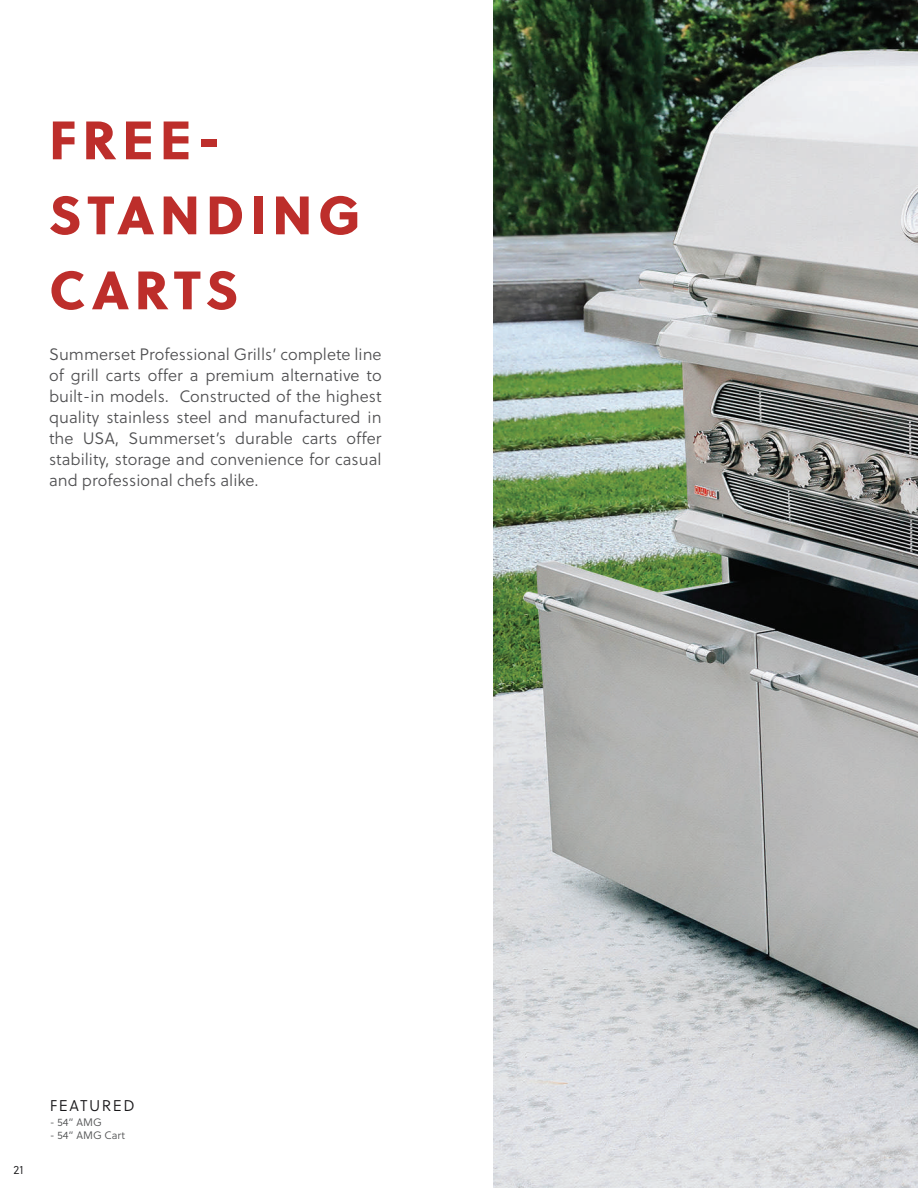
<style>
.page{position:relative;width:918px;height:1188px;background:#fff}
.page>*{position:absolute;margin:0;border:0;box-sizing:border-box;transform-origin:0 0}
.t1{font:54px/75px "Soleil Xb";letter-spacing:.1em;color:#bd2e2b}
.t2{font:16.5px/21px "Soleil Lt";color:#4f4f51;text-align:justify}
.t3{font:15.6px "Soleil Lt";letter-spacing:.1em;color:#181719}
.t4{font:12px "Soleil Lt";color:#181719}
.t5{font:10.8px "Soleil Lt";letter-spacing:.005em;color:#4e4f50}
</style>
<div class="page">
<img style="left:494px;top:0;width:424px;height:1188px">
<h1 class="t1" style="left:49px;top:100px;width:313px">FREE-<br>STANDING<br>CARTS</h1>
<p class="t2" style="left:49px;top:343px;width:334px">Summerset Professional Grills’ complete line of grill carts offer a premium alternative to built-in models. Constructed of the highest quality stainless steel and manufactured in the USA, Summerset’s durable carts offer stability, storage and convenience for casual and professional chefs alike.</p>
<p class="t4" style="left:14px;top:1162px;width:12px">21</p>
<p class="t3" style="left:50px;top:1095px;width:87px">FEATURED</p>
<p class="t5" style="left:50px;top:1115px;width:54px">- 54” AMG</p>
<p class="t5" style="left:50px;top:1128px;width:77px">- 54” AMG Cart</p>
</div>
